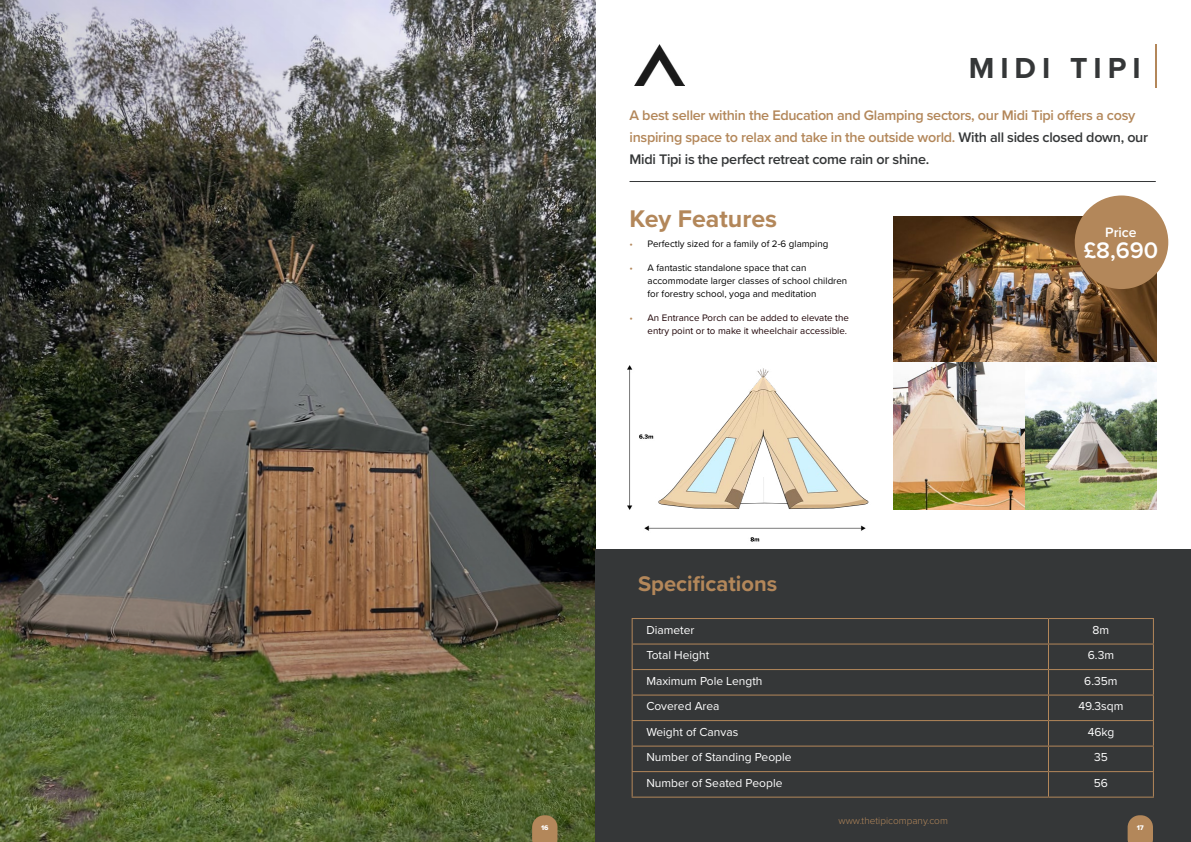
<style>
.page{position:relative;width:1191px;height:842px;background:#fff}
.page>*{position:absolute;margin:0;border:0;box-sizing:border-box;transform-origin:0 0}
.t1{font:700 30px "Proxima Nova";letter-spacing:.2em;color:#353738}
.t2{font:700 25px "Proxima Nova";color:#b3875a}
.t3{font:600 23.3px "Proxima Nova";color:#fff}
.t4{font:700 22px "Proxima Nova";color:#b3875a}
.t5{font:600 14.4px/22px "Proxima Nova";letter-spacing:-.02em;color:#b3875a}
.t6{font:600 14px "Proxima Nova";color:#fff}
.t7{font:12px "Proxima Nova";color:#fff}
.t8{font:300 10px "Proxima Nova";color:#b3875a}
.t9{font:9.7px/13px "Proxima Nova";color:#000}
.t10{font:9.7px/13px "Proxima Nova";color:#1d0004;text-align:right}
.t11{font:7px "Proxima Nova Extrabld";color:#fff}
.s1{color:#353738}
.s2{color:#b3875a}
</style>
<div class="page">
<img style="left:0;top:0;width:595px;height:842px">
<div style="left:595px;top:550px;width:596px;height:292px;background:#353738"></div>
<hr style="left:629px;top:181px;width:526px;height:1px;background:#353738">
<img style="left:893px;top:216px;width:264px;height:293px">
<hr style="left:631px;top:618px;width:417px;height:1px;background:#b3875a">
<hr style="left:1048px;top:618px;width:105px;height:1px;background:#b3875a">
<hr style="left:631px;top:643px;width:417px;height:1px;background:#b3875a">
<hr style="left:1048px;top:643px;width:105px;height:1px;background:#b3875a">
<hr style="left:631px;top:669px;width:417px;height:1px;background:#b3875a">
<hr style="left:1048px;top:669px;width:105px;height:1px;background:#b3875a">
<hr style="left:631px;top:694px;width:417px;height:1px;background:#b3875a">
<hr style="left:1048px;top:694px;width:105px;height:1px;background:#b3875a">
<hr style="left:631px;top:720px;width:417px;height:1px;background:#b3875a">
<hr style="left:1048px;top:720px;width:105px;height:1px;background:#b3875a">
<hr style="left:631px;top:746px;width:417px;height:1px;background:#b3875a">
<hr style="left:1048px;top:746px;width:105px;height:1px;background:#b3875a">
<hr style="left:631px;top:771px;width:417px;height:1px;background:#b3875a">
<svg style="left:631px;top:619px;width:1px;height:178px"></svg>
<hr style="left:1048px;top:771px;width:105px;height:1px;background:#b3875a">
<svg style="left:1048px;top:619px;width:1px;height:178px"></svg>
<svg style="left:1152px;top:619px;width:1px;height:178px"></svg>
<hr style="left:631px;top:797px;width:417px;height:1px;background:#b3875a">
<hr style="left:1048px;top:797px;width:105px;height:1px;background:#b3875a">
<hr style="left:1155px;top:45px;width:2px;height:43px;background:#b3875a">
<img style="left:634px;top:45px;width:50px;height:40px">
<img style="left:627px;top:365px;width:242px;height:177px">
<div style="left:1074px;top:195px;width:94px;height:94px;background:#b3875a;border-radius:50%"></div>
<svg style="left:532px;top:815px;width:25px;height:27px"></svg>
<svg style="left:1127px;top:815px;width:26px;height:27px"></svg>
<h1 class="t1" style="left:968px;top:45px;width:173px">MIDI TIPI</h1>
<p class="t5" style="left:629px;top:104px;width:520px">A best seller within the Education and Glamping sectors, our Midi Tipi offers a cosy inspiring space to relax and take in the outside world. <span class="s1">With all sides closed down, our<br>Midi Tipi is the perfect retreat come rain or shine.</span></p>
<h2 class="t2" style="left:629px;top:200px;width:149px">Key Features</h2>
<p class="t9" style="left:629px;top:236px;width:200px"><span class="s2">•</span> Perfectly sized for a family of 2-6 glamping</p>
<p class="t9" style="left:647px;top:261px;width:201px;text-indent:-18px"><span class="s2">•</span> A fantastic standalone space that can accommodate larger classes of school children for forestry school, yoga and meditation</p>
<p class="t10" style="left:629px;top:311px;width:221px"><span class="s2">•</span> An Entrance Porch can be added to elevate the entry point or to make it wheelchair accessible.</p>
<h3 class="t4" style="left:638px;top:567px;width:141px">Specifications</h3>
<p class="t6" style="left:1105px;top:221px;width:33px">Price</p>
<h3 class="t3" style="left:1083px;top:232px;width:76px">£8,690</h3>
<p class="t7" style="left:646px;top:621px;width:50px">Diameter</p>
<p class="t7" style="left:1092px;top:621px;width:18px">8m</p>
<p class="t7" style="left:646px;top:646px;width:65px">Total Height</p>
<p class="t7" style="left:1087px;top:646px;width:28px">6.3m</p>
<p class="t7" style="left:646px;top:672px;width:118px">Maximum Pole Length</p>
<p class="t7" style="left:1084px;top:672px;width:35px">6.35m</p>
<p class="t7" style="left:646px;top:697px;width:75px">Covered Area</p>
<p class="t7" style="left:1078px;top:697px;width:47px">49.3sqm</p>
<p class="t7" style="left:646px;top:723px;width:93px">Weight of Canvas</p>
<p class="t7" style="left:1087px;top:723px;width:28px">46kg</p>
<p class="t7" style="left:646px;top:748px;width:147px">Number of Standing People</p>
<p class="t7" style="left:1094px;top:748px;width:15px">35</p>
<p class="t7" style="left:646px;top:774px;width:138px">Number of Seated People</p>
<p class="t7" style="left:1093px;top:774px;width:16px">56</p>
<p class="t8" style="left:838px;top:813px;width:111px">www.thetipicompany.com</p>
<p class="t11" style="left:541px;top:823px;width:9px">16</p>
<p class="t11" style="left:1136px;top:823px;width:9px">17</p>
</div>
